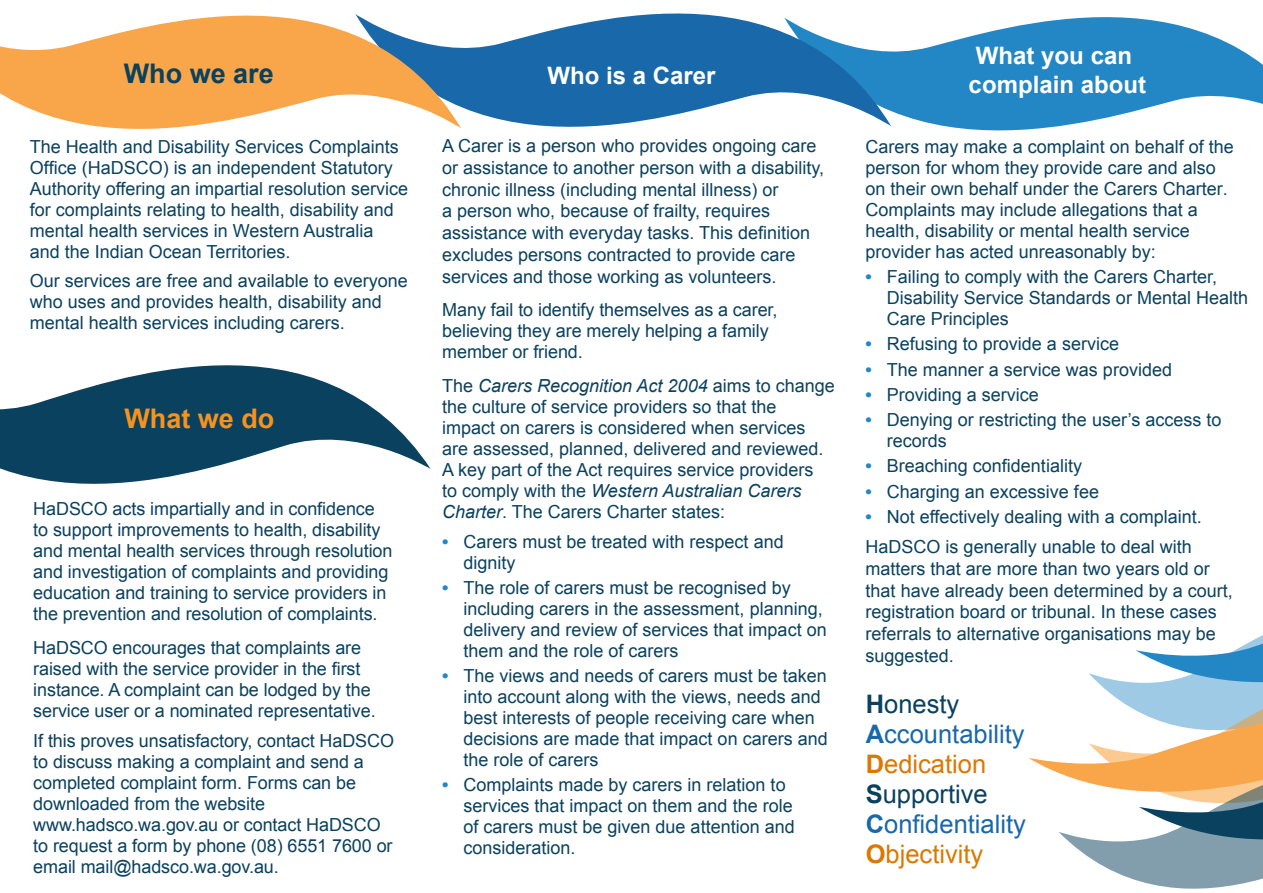
<style>
.page{position:relative;width:1263px;height:893px;background:#fff}
.page>*{position:absolute;margin:0;border:0;box-sizing:border-box;transform-origin:0 0}
.t1{font:700 27px "Arial";color:#0a415e}
.t2{font:700 27px "Arial";color:#f7931d}
.Paragraph_Style_1{font:25.5px "Arial";color:#1968aa}
.Paragraph_Style_1-2{font:25.5px "Arial";color:#db7802}
.Paragraph_Style_1-3{font:25.5px "Arial";color:#0a415e}
.t3{font:700 24px "Arial";color:#fff}
.t4{font:18px/21px "Arial";color:#0a415e}
.s1{font-style:italic}
.s2{font-weight:700;color:#2387c6}
.s3{font-weight:700}
</style>
<div class="page">
<svg style="left:1029px;top:635px;width:234px;height:254px"></svg>
<svg style="left:0;top:365px;width:431px;height:119px;fill:#0a415e"></svg>
<svg style="left:891px;top:17px;width:372px;height:114px;fill:#2387c6"></svg>
<svg style="left:461px;top:13px;width:430px;height:114px;fill:#1968aa"></svg>
<svg style="left:0;top:14px;width:461px;height:115px;fill:#f9a64a"></svg>
<p class="t1" style="left:124px;top:56px;width:152px">Who we are</p>
<p class="t4" style="left:30px;top:136px;width:380px">The Health and Disability Services Complaints Office (HaDSCO) is an independent Statutory Authority offering an impartial resolution service for complaints relating to health, disability and mental health services in Western Australia<br>and the Indian Ocean Territories.</p>
<p class="t4" style="left:30px;top:271px;width:380px">Our services are free and available to everyone who uses and provides health, disability and mental health services including carers.</p>
<p class="t2" style="left:124px;top:401px;width:152px">What we do</p>
<p class="t4" style="left:33px;top:499px;width:361px">HaDSCO acts impartially and in confidence to support improvements to health, disability and mental health services through resolution and investigation of complaints and providing education and training to service providers in the prevention and resolution of complaints.</p>
<p class="t4" style="left:33px;top:637px;width:344px">HaDSCO encourages that complaints are raised with the service provider in the first instance. A complaint can be lodged by the service user or a nominated representative.</p>
<p class="t4" style="left:33px;top:730px;width:362px">If this proves unsatisfactory, contact HaDSCO to discuss making a complaint and send a completed complaint form. Forms can be downloaded from the website</p>
<p class="t4" style="left:33px;top:814px;width:361px">www.hadsco.wa.gov.au or contact HaDSCO to request a form by phone (08) 6551 7600 or email mail@hadsco.wa.gov.au.</p>
<p class="t3" style="left:547px;top:60px;width:170px">Who is a Carer</p>
<p class="t4" style="left:442px;top:135px;width:383px;line-height:21.8px">A Carer is a person who provides ongoing care or assistance to another person with a disability, chronic illness (including mental illness) or<br>a person who, because of frailty, requires assistance with everyday tasks. This definition excludes persons contracted to provide care services and those working as volunteers.</p>
<p class="t4" style="left:442px;top:300px;width:337px">Many fail to identify themselves as a carer, believing they are merely helping a family member or friend.</p>
<p class="t4" style="left:442px;top:375px;width:394px">The <span class="s1">Carers Recognition Act 2004</span> aims to change the culture of service providers so that the<br>impact on carers is considered when services are assessed, planned, delivered and reviewed.<br>A key part of the Act requires service providers<br>to comply with the <span class="s1">Western Australian Carers Charter</span>. The Carers Charter states:</p>
<p class="t4" style="left:463px;top:531px;width:322px;text-indent:-21px"><span class="s2">•</span> Carers must be treated with respect and dignity</p>
<p class="t4" style="left:463px;top:577px;width:365px;text-indent:-21px"><span class="s2">•</span> The role of carers must be recognised by including carers in the assessment, planning, delivery and review of services that impact on them and the role of carers</p>
<p class="t4" style="left:463px;top:665px;width:366px;text-indent:-21px"><span class="s2">•</span> The views and needs of carers must be taken into account along with the views, needs and best interests of people receiving care when decisions are made that impact on carers and the role of carers</p>
<p class="t4" style="left:463px;top:775px;width:333px;text-indent:-21px"><span class="s2">•</span> Complaints made by carers in relation to services that impact on them and the role of carers must be given due attention and consideration.</p>
<p class="t3" style="left:976px;top:40px;width:158px">What you can</p>
<p class="t3" style="left:969px;top:68px;width:179px">complain about</p>
<p class="t4" style="left:866px;top:136px;width:370px">Carers may make a complaint on behalf of the person for whom they provide care and also on their own behalf under the Carers Charter.<br>Complaints may include allegations that a health, disability or mental health service provider has acted unreasonably by:</p>
<p class="t4" style="left:887px;top:266px;width:363px;text-indent:-21px"><span class="s2">•</span> Failing to comply with the Carers Charter,<br>Disability Service Standards or Mental Health<br>Care Principles</p>
<p class="t4" style="left:866px;top:334px;width:255px"><span class="s2">•</span> Refusing to provide a service</p>
<p class="t4" style="left:866px;top:359px;width:308px"><span class="s2">•</span> The manner a service was provided</p>
<p class="t4" style="left:866px;top:384px;width:175px"><span class="s2">•</span> Providing a service</p>
<p class="t4" style="left:887px;top:409px;width:336px;text-indent:-21px"><span class="s2">•</span> Denying or restricting the user’s access to records</p>
<p class="t4" style="left:866px;top:456px;width:218px"><span class="s2">•</span> Breaching confidentiality</p>
<p class="t4" style="left:866px;top:481px;width:235px"><span class="s2">•</span> Charging an excessive fee</p>
<p class="t4" style="left:866px;top:506px;width:338px"><span class="s2">•</span> Not effectively dealing with a complaint.</p>
<p class="t4" style="left:866px;top:536px;width:369px;line-height:21.8px">HaDSCO is generally unable to deal with matters that are more than two years old or that have already been determined by a court, registration board or tribunal. In these cases referrals to alternative organisations may be suggested.</p>
<p class="Paragraph_Style_1-3" style="left:866px;top:687px;width:95px"><span class="s3">H</span>onesty</p>
<p class="Paragraph_Style_1" style="left:866px;top:717px;width:160px"><span class="s3">A</span>ccountability</p>
<p class="Paragraph_Style_1-2" style="left:866px;top:747px;width:122px"><span class="s3">D</span>edication</p>
<p class="Paragraph_Style_1-3" style="left:866px;top:777px;width:123px"><span class="s3">S</span>upportive</p>
<p class="Paragraph_Style_1" style="left:866px;top:807px;width:162px"><span class="s3">C</span>onfidentiality</p>
<p class="Paragraph_Style_1-2" style="left:866px;top:837px;width:119px"><span class="s3">O</span>bjectivity</p>
</div>
